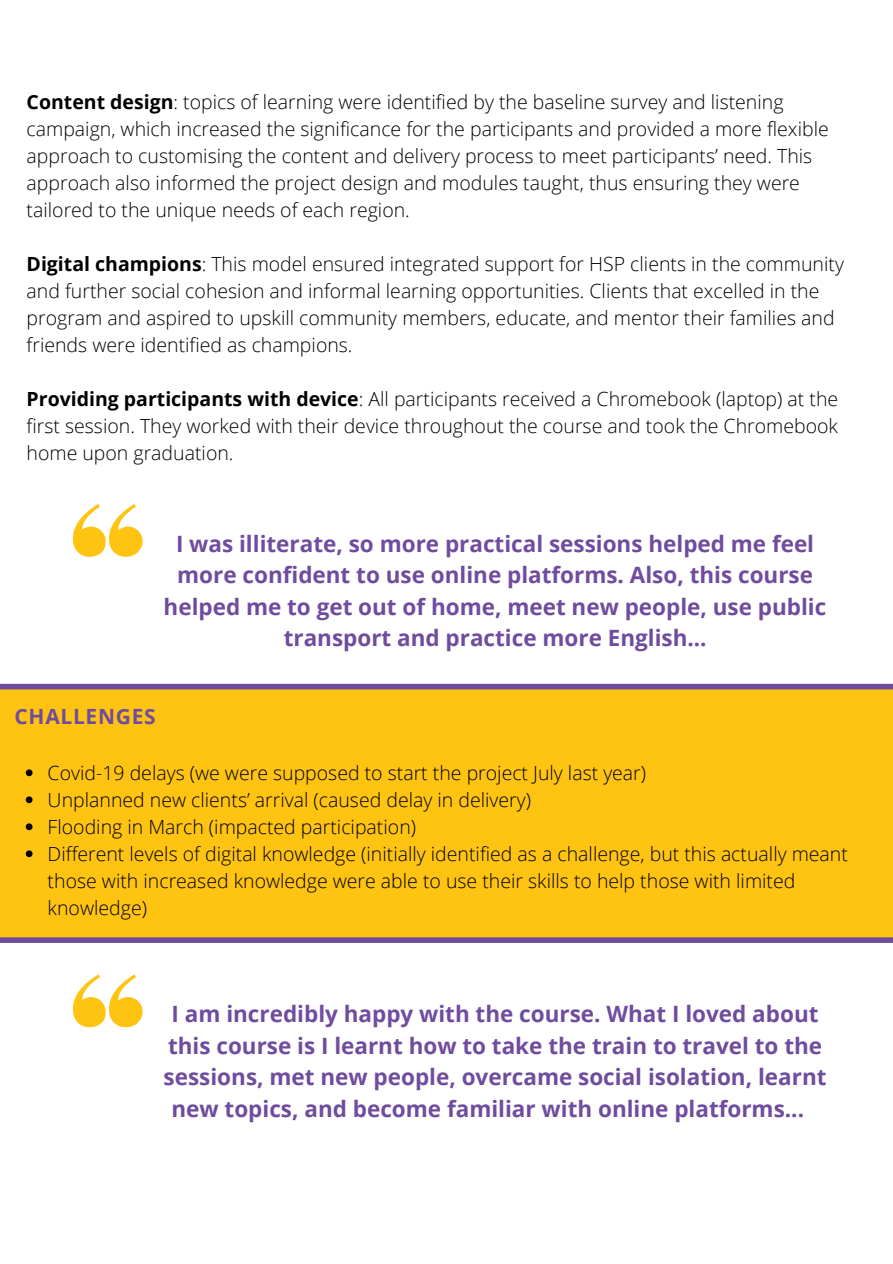
<style>
.page{position:relative;width:893px;height:1264px;background:#fff}
.page>*{position:absolute;margin:0;border:0;box-sizing:border-box;transform-origin:0 0}
.t1{font:700 22.5px/31.5px "Open Sans";color:#704c9f;text-align:center}
.t2{font:700 21px "Open Sans";letter-spacing:.035em;color:#704c9f}
.t3{font:300 19.5px/27px "Open Sans";color:#000}
.s1{font-weight:700}
</style>
<div class="page">
<div style="left:0;top:689px;width:892px;height:251px;background:#ffc311"></div>
<svg style="left:26px;top:769px;width:7px;height:7px"></svg>
<svg style="left:26px;top:796px;width:7px;height:7px"></svg>
<svg style="left:26px;top:823px;width:7px;height:7px"></svg>
<svg style="left:26px;top:850px;width:7px;height:7px"></svg>
<div style="left:0;top:683px;width:892px;height:6px;background:#704c9f"></div>
<div style="left:0;top:937px;width:892px;height:5px;background:#704c9f"></div>
<svg style="left:73px;top:504px;width:70px;height:53px"></svg>
<svg style="left:73px;top:974px;width:70px;height:53px"></svg>
<p class="t3" style="left:27px;top:88px;width:803px"><span class="s1">Content design</span>: topics of learning were identified by the baseline survey and listening campaign, which increased the significance for the participants and provided a more flexible approach to customising the content and delivery process to meet participants’ need. This approach also informed the project design and modules taught, thus ensuring they were tailored to the unique needs of each region.</p>
<p class="t3" style="left:27px;top:249px;width:818px"><span class="s1">Digital champions</span>: This model ensured integrated support for HSP clients in the community and further social cohesion and informal learning opportunities. Clients that excelled in the program and aspired to upskill community members, educate, and mentor their families and friends were identified as champions.</p>
<p class="t3" style="left:27px;top:384px;width:813px;text-align:justify"><span class="s1">Providing participants with device</span>: All participants received a Chromebook (laptop) at the first session. They worked with their device throughout the course and took the Chromebook home upon graduation.</p>
<p class="t1" style="left:164px;top:527px;width:664px">I was illiterate, so more practical sessions helped me feel more confident to use online platforms. Also, this course helped me to get out of home, meet new people, use public transport and practice more English...</p>
<p class="t2" style="left:15px;top:702px;width:143px">CHALLENGES</p>
<p class="t3" style="left:48px;top:758px;width:801px">Covid-19 delays (we were supposed to start the project July last year)<br>Unplanned new clients’ arrival (caused delay in delivery)<br>Flooding in March (impacted participation)<br>Different levels of digital knowledge (initially identified as a challenge, but this actually meant those with increased knowledge were able to use their skills to help those with limited knowledge)</p>
<p class="t1" style="left:171px;top:997px;width:648px">I am incredibly happy with the course. What I loved about</p>
<p class="t1" style="left:168px;top:1029px;width:655px">this course is I learnt how to take the train to travel to the</p>
<p class="t1" style="left:164px;top:1060px;width:664px">sessions, met new people, overcame social isolation, learnt</p>
<p class="t1" style="left:171px;top:1092px;width:634px">new topics, and become familiar with online platforms...</p>
</div>
